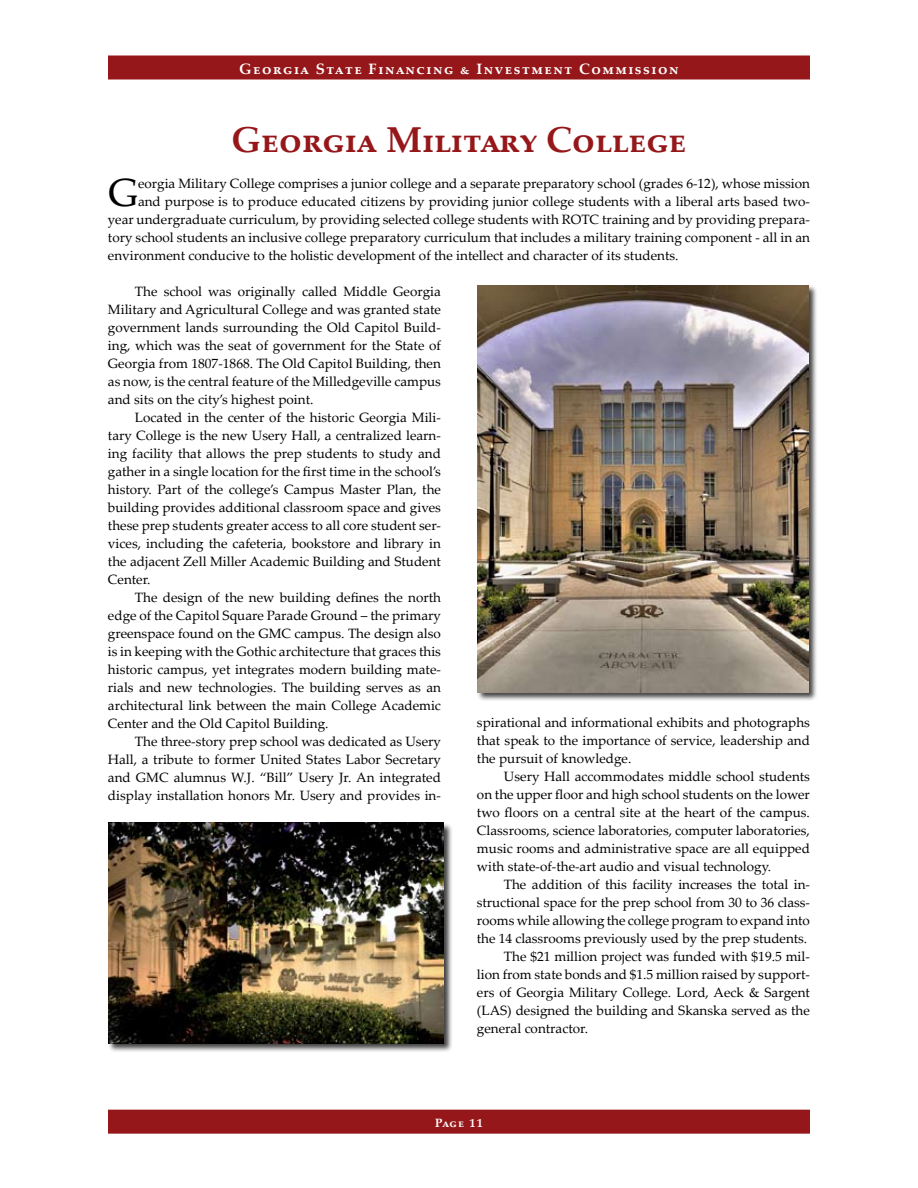
<style>
.page{position:relative;width:918px;height:1188px;background:#fff}
.page>*{position:absolute;margin:0;border:0;box-sizing:border-box;transform-origin:0 0}
.t1{font:39.3px "Palatino Linotype";color:#000}
.t2{font:700 36px "Palatino Linotype";color:#96171a}
.t3{font:700 15px "Palatino Linotype";letter-spacing:.1em;color:#fff}
.t4{font:13.5px/18px "Palatino Linotype";color:#000;text-align:justify}
.t5{font:700 12px "Palatino Linotype";color:#fff}
</style>
<div class="page">
<div style="left:108px;top:56px;width:702px;height:24px;background:#96171a"></div>
<div style="left:108px;top:1110px;width:702px;height:24px;background:#96171a"></div>
<div style="left:477px;top:285px;width:341px;height:417px;background:#000;opacity:.75"></div>
<img style="left:477px;top:285px;width:331px;height:407px">
<div style="left:107px;top:822px;width:346px;height:231px;background:#000;opacity:.75"></div>
<img style="left:108px;top:823px;width:336px;height:220px">
<p class="t3" style="left:239px;top:59px;width:441px">Georgia State Financing &amp; Investment Commission</p>
<h2 class="t2" style="left:231px;top:115px;width:457px">Georgia Military College</h2>
<h1 class="t1" style="left:108px;top:165px;width:32px">G</h1>
<p class="t4" style="left:138px;top:174px;width:673px">eorgia Military College comprises a junior college and a separate preparatory school (grades 6-12), whose mission</p>
<p class="t4" style="left:138px;top:192px;width:673px">and purpose is to produce educated citizens by providing junior college students with a liberal arts based two-</p>
<p class="t4" style="left:108px;top:210px;width:703px">year undergraduate curriculum, by providing selected college students with ROTC training and by providing prepara-</p>
<p class="t4" style="left:108px;top:228px;width:703px">tory school students an inclusive college preparatory curriculum that includes a military training component - all in an</p>
<p class="t4" style="left:108px;top:246px;width:572px">environment conducive to the holistic development of the intellect and character of its students.</p>
<p class="t4" style="left:108px;top:282px;width:335px;text-indent:27px">The school was originally called Middle Georgia Military and Agricultural College and was granted state government lands surrounding the Old Capitol Build&shy;ing, which was the seat of government for the State of Georgia from 1807-1868. The Old Capitol Building, then as now, is the central feature of the Milledgeville campus and sits on the city’s highest point.</p>
<p class="t4" style="left:108px;top:408px;width:335px;text-indent:27px">Located in the center of the historic Georgia Mili&shy;tary College is the new Usery Hall, a centralized learn&shy;ing facility that allows the prep students to study and gather in a single location for the first time in the school’s history. Part of the college’s Campus Master Plan, the building provides additional classroom space and gives these prep students greater access to all core student ser&shy;vices, including the cafeteria, bookstore and library in the adjacent Zell Miller Academic Building and Student Center.</p>
<p class="t4" style="left:108px;top:588px;width:335px;text-indent:27px">The design of the new building defines the north edge of the Capitol Square Parade Ground – the primary greenspace found on the GMC campus. The design also is in keeping with the Gothic architecture that graces this historic campus, yet integrates modern building mate&shy;rials and new technologies. The building serves as an architectural link between the main College Academic Center and the Old Capitol Building.</p>
<p class="t4" style="left:108px;top:732px;width:335px;text-indent:27px">The three-story prep school was dedicated as Usery Hall, a tribute to former United States Labor Secretary and GMC alumnus W.J. “Bill” Usery Jr. An integrated display installation honors Mr. Usery and provides in-</p>
<p class="t4" style="left:477px;top:713px;width:334px">spirational and informational exhibits and photographs that speak to the importance of service, leadership and the pursuit of knowledge.</p>
<p class="t4" style="left:477px;top:767px;width:335px;text-indent:27px">Usery Hall accommodates middle school students on the upper floor and high school students on the lower two floors on a central site at the heart of the campus.<br>Classrooms, science laboratories, computer laboratories, music rooms and administrative space are all equipped with state-of-the-art audio and visual technology.</p>
<p class="t4" style="left:504px;top:875px;width:307px">The addition of this facility increases the total in-</p>
<p class="t4" style="left:477px;top:893px;width:334px">structional space for the prep school from 30 to 36 class-</p>
<p class="t4" style="left:477px;top:911px;width:335px">rooms while allowing the college program to expand into</p>
<p class="t4" style="left:477px;top:929px;width:332px">the 14 classrooms previously used by the prep students.</p>
<p class="t4" style="left:504px;top:947px;width:308px">The $21 million project was funded with $19.5 mil-</p>
<p class="t4" style="left:477px;top:965px;width:335px">lion from state bonds and $1.5 million raised by support-</p>
<p class="t4" style="left:477px;top:983px;width:334px">ers of Georgia Military College. Lord, Aeck &amp; Sargent</p>
<p class="t4" style="left:477px;top:1001px;width:334px">(LAS) designed the building and Skanska served as the</p>
<p class="t4" style="left:477px;top:1019px;width:113px">general contractor.</p>
<p class="t5" style="left:435px;top:1115px;width:49px">Page 11</p>
</div>
